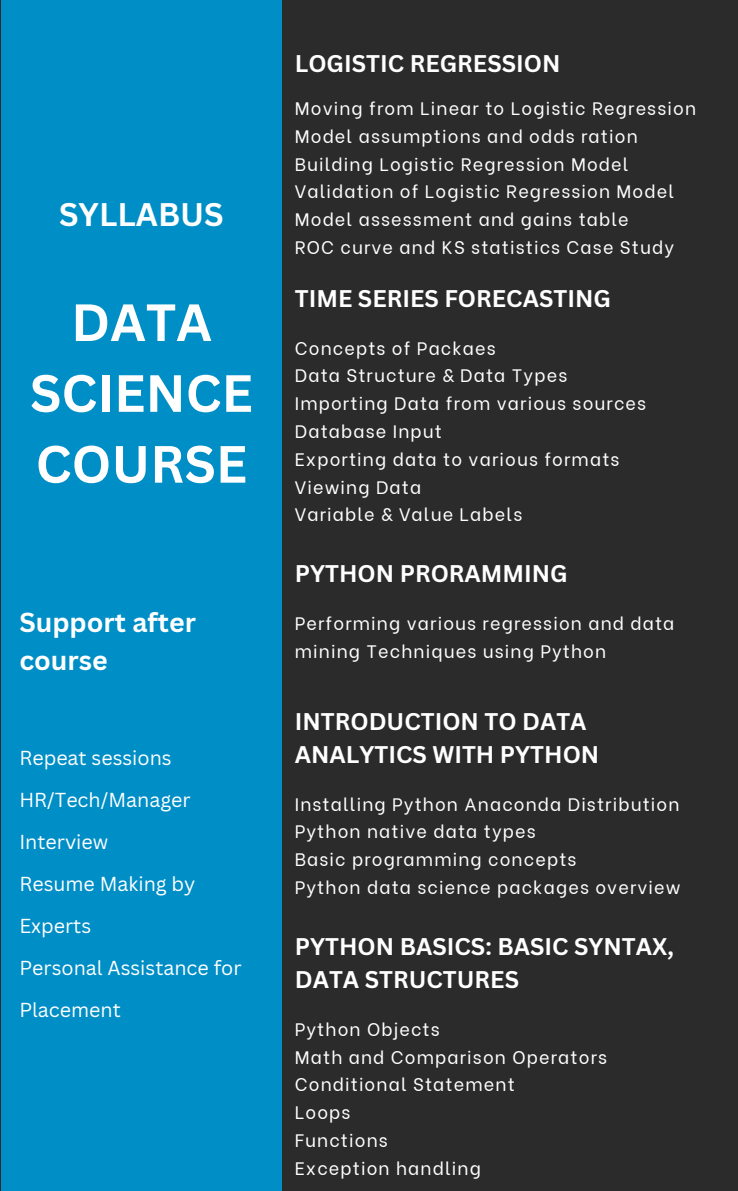
<style>
.page{position:relative;width:738px;height:1191px;background:#fff}
.page>*{position:absolute;margin:0;border:0;box-sizing:border-box;transform-origin:0 0}
.t1{font:700 51.2px/70.8px "Canva Sans";color:#fff;text-align:center}
.t2{font:700 31.8px "Canva Sans";color:#fff}
.t3{font:700 26.7px/37.5px "Canva Sans";color:#fff}
.t4{font:700 23.5px/32.7px "Canva Sans";color:#fff}
.t5{font:19.7px/42px "Canva Sans";color:#fff}
.t6{font:18px/27.8px "Be Vietnam";letter-spacing:.065em;color:#fff}
</style>
<div class="page">
<div style="left:0;top:0;width:737px;height:1190px;background:#2b2b2b"></div>
<div style="left:1px;top:0;width:280px;height:1190px;background:#008ec6"></div>
<p class="t2" style="left:59px;top:191px;width:166px">SYLLABUS</p>
<p class="t1" style="left:30px;top:286px;width:224px">DATA<br>SCIENCE<br>COURSE</p>
<p class="t3" style="left:19px;top:603px;width:178px">Support after course</p>
<p class="t5" style="left:19px;top:736px;width:154px">Repeat sessions</p>
<p class="t5" style="left:19px;top:778px;width:173px">HR/Tech/Manager<br>Interview</p>
<p class="t5" style="left:19px;top:862px;width:177px">Resume Making by<br>Experts</p>
<p class="t5" style="left:19px;top:946px;width:224px">Personal Assistance for<br>Placement</p>
<p class="t4" style="left:294px;top:46px;width:267px">LOGISTIC REGRESSION</p>
<p class="t6" style="left:294px;top:93px;width:402px">Moving from Linear to Logistic Regression</p>
<p class="t6" style="left:294px;top:120px;width:344px">Model assumptions and odds ration</p>
<p class="t6" style="left:294px;top:148px;width:335px">Building Logistic Regression Model</p>
<p class="t6" style="left:294px;top:176px;width:380px">Validation of Logistic Regression Model</p>
<p class="t6" style="left:294px;top:204px;width:335px">Model assessment and gains table</p>
<p class="t6" style="left:294px;top:231px;width:380px">ROC curve and KS statistics Case Study</p>
<p class="t4" style="left:294px;top:281px;width:317px">TIME SERIES FORECASTING</p>
<p class="t6" style="left:294px;top:332px;width:202px">Concepts of Packaes</p>
<p class="t6" style="left:294px;top:360px;width:274px">Data Structure &amp; Data Types</p>
<p class="t6" style="left:294px;top:388px;width:352px">Importing Data from various sources</p>
<p class="t6" style="left:294px;top:415px;width:148px">Database Input</p>
<p class="t6" style="left:294px;top:443px;width:326px">Exporting data to various formats</p>
<p class="t6" style="left:294px;top:471px;width:128px">Viewing Data</p>
<p class="t6" style="left:294px;top:499px;width:229px">Variable &amp; Value Labels</p>
<p class="t4" style="left:294px;top:557px;width:274px">PYTHON PRORAMMING</p>
<p class="t6" style="left:294px;top:608px;width:381px">Performing various regression and data mining Techniques using Python</p>
<p class="t4" style="left:294px;top:704px;width:306px">INTRODUCTION TO DATA<br>ANALYTICS WITH PYTHON</p>
<p class="t6" style="left:294px;top:788px;width:386px">Installing Python Anaconda Distribution</p>
<p class="t6" style="left:294px;top:816px;width:242px">Python native data types</p>
<p class="t6" style="left:294px;top:843px;width:283px">Basic programming concepts</p>
<p class="t6" style="left:294px;top:871px;width:387px">Python data science packages overview</p>
<p class="t4" style="left:294px;top:929px;width:380px">PYTHON BASICS: BASIC SYNTAX,<br>DATA STRUCTURES</p>
<p class="t6" style="left:294px;top:1013px;width:146px">Python Objects</p>
<p class="t6" style="left:294px;top:1041px;width:313px">Math and Comparison Operators</p>
<p class="t6" style="left:294px;top:1068px;width:221px">Conditional Statement</p>
<p class="t6" style="left:294px;top:1096px;width:57px">Loops</p>
<p class="t6" style="left:294px;top:1124px;width:94px">Functions</p>
<p class="t6" style="left:294px;top:1152px;width:187px">Exception handling</p>
</div>
